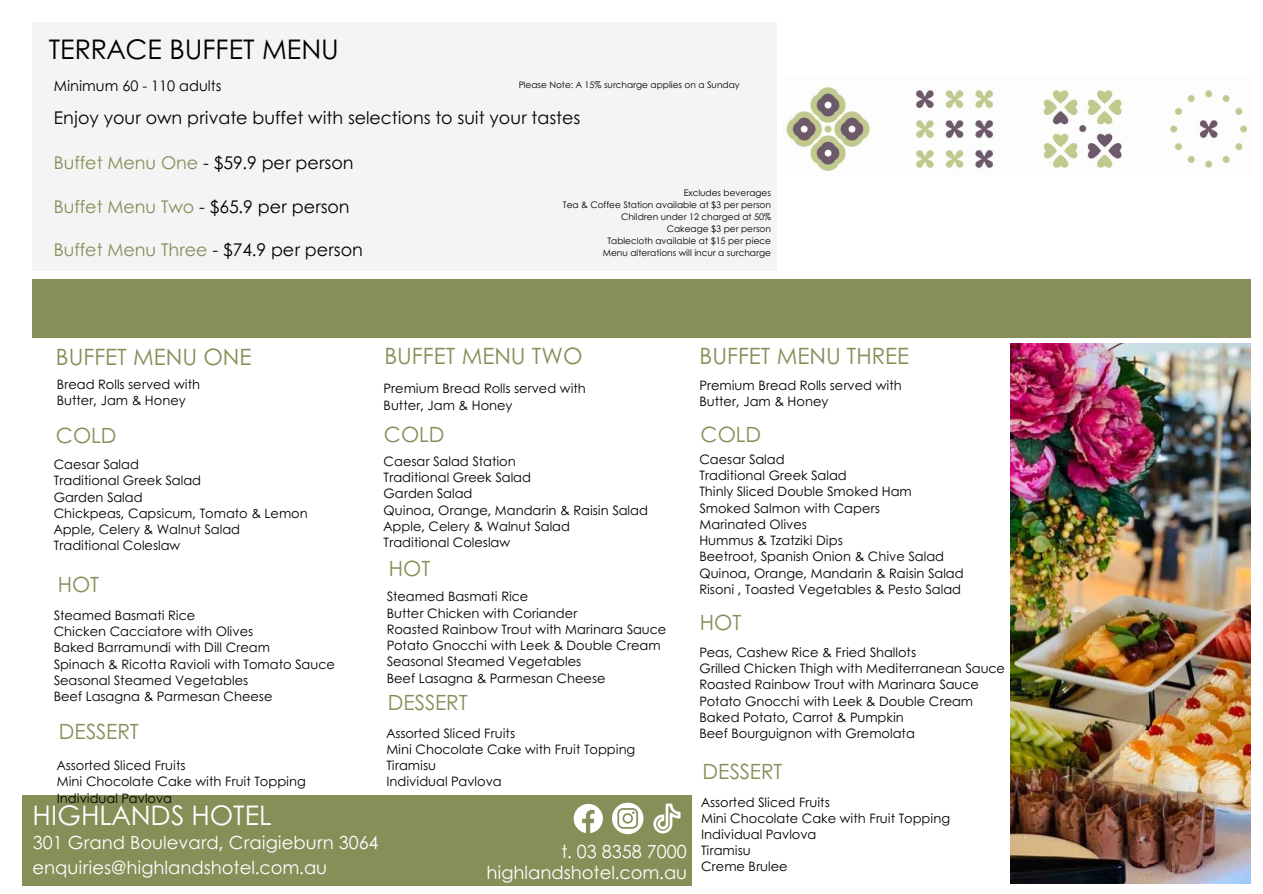
<style>
.page{position:relative;width:1263px;height:894px;background:#fff}
.page>*{position:absolute;margin:0;border:0;box-sizing:border-box;transform-origin:0 0}
.t1{font:27px "Century Gothic";color:#000}
.t2{font:27px "Century Gothic";color:#fff}
.t3{font:22.5px "Century Gothic";color:#878e58}
.t4{font:21px "Century Gothic";color:#878e58}
.t5{font:18px/25.3px "Century Gothic";color:#fff}
.t6{font:17.55px "Century Gothic";color:#000}
.t7{font:17.55px "Century Gothic";color:#878e58}
.t8{font:14.4px "Century Gothic";color:#000}
.t9{font:13.05px/16.2px "Century Gothic";color:#000}
.t10{font:9px/12px "Century Gothic";color:#000;text-align:right}
.s1{color:#878e58}
.s2{color:#000}
</style>
<div class="page">
<div style="left:32px;top:23px;width:745px;height:248px;background:#f4f4f4"></div>
<img style="left:785px;top:85px;width:463px;height:87px">
<div style="left:22px;top:794px;width:669px;height:91px;background:#878e58"></div>
<svg style="left:574px;top:803px;width:29px;height:29px"></svg>
<svg style="left:612px;top:802px;width:31px;height:31px"></svg>
<svg style="left:653px;top:803px;width:28px;height:30px"></svg>
<div style="left:32px;top:279px;width:1218px;height:58px;background:#878e58"></div>
<img style="left:1011px;top:343px;width:239px;height:540px">
<h1 class="t1" style="left:49px;top:29px;width:292px">TERRACE BUFFET MENU</h1>
<p class="t8" style="left:54px;top:75px;width:169px">Minimum 60 - 110 adults</p>
<p class="t10" style="left:519px;top:78px;width:222px">Please Note: A 15% surcharge applies on a Sunday</p>
<h3 class="t6" style="left:54px;top:105px;width:528px">Enjoy your own private buffet with selections to suit your tastes</h3>
<h3 class="t6" style="left:54px;top:149px;width:301px"><span class="s1">Buffet Menu One</span> - $59.9 per person</h3>
<h3 class="t6" style="left:54px;top:193px;width:297px"><span class="s1">Buffet Menu Two</span> - $65.9 per person</h3>
<h3 class="t7" style="left:54px;top:237px;width:311px">Buffet Menu Three <span class="s2">- $74.9 per person</span></h3>
<p class="t10" style="left:563px;top:186px;width:210px">Excludes beverages<br>Tea &amp; Coffee Station available at $3 per person<br>Children under 12 charged at 50%<br>Cakeage $3 per person<br>Tablecloth available at $15 per piece<br>Menu alterations will incur a surcharge</p>
<h2 class="t3" style="left:56px;top:339px;width:197px">BUFFET MENU ONE</h2>
<p class="t9" style="left:57px;top:375px;width:145px">Bread Rolls served with<br>Butter, Jam &amp; Honey</p>
<h3 class="t4" style="left:56px;top:419px;width:62px">COLD</h3>
<h2 class="t3" style="left:384px;top:338px;width:200px">BUFFET MENU TWO</h2>
<p class="t9" style="left:384px;top:380px;width:204px">Premium Bread Rolls served with<br>Butter, Jam &amp; Honey</p>
<h3 class="t4" style="left:384px;top:418px;width:62px">COLD</h3>
<h2 class="t3" style="left:699px;top:338px;width:211px">BUFFET MENU THREE</h2>
<p class="t9" style="left:699px;top:376px;width:204px">Premium Bread Rolls served with<br>Butter, Jam &amp; Honey</p>
<h3 class="t4" style="left:701px;top:418px;width:62px">COLD</h3>
<p class="t9" style="left:54px;top:455px;width:256px">Caesar Salad<br>Traditional Greek Salad<br>Garden Salad<br>Chickpeas, Capsicum, Tomato &amp; Lemon<br>Apple, Celery &amp; Walnut Salad<br>Traditional Coleslaw</p>
<h3 class="t4" style="left:58px;top:568px;width:43px">HOT</h3>
<p class="t9" style="left:54px;top:606px;width:283px">Steamed Basmati Rice<br>Chicken Cacciatore with Olives<br>Baked Barramundi with Dill Cream<br>Spinach &amp; Ricotta Ravioli with Tomato Sauce<br>Seasonal Steamed Vegetables<br>Beef Lasagna &amp; Parmesan Cheese</p>
<h3 class="t4" style="left:59px;top:715px;width:81px">DESSERT</h3>
<p class="t9" style="left:57px;top:756px;width:251px">Assorted Sliced Fruits<br>Mini Chocolate Cake with Fruit Topping<br>Individual Pavlova</p>
<p class="t9" style="left:384px;top:452px;width:266px">Caesar Salad Station<br>Traditional Greek Salad<br>Garden Salad<br>Quinoa, Orange, Mandarin &amp; Raisin Salad<br>Apple, Celery &amp; Walnut Salad<br>Traditional Coleslaw</p>
<h3 class="t4" style="left:389px;top:552px;width:43px">HOT</h3>
<p class="t9" style="left:387px;top:588px;width:281px">Steamed Basmati Rice<br>Butter Chicken with Coriander<br>Roasted Rainbow Trout with Marinara Sauce<br>Potato Gnocchi with Leek &amp; Double Cream<br>Seasonal Steamed Vegetables<br>Beef Lasagna &amp; Parmesan Cheese</p>
<h3 class="t4" style="left:388px;top:686px;width:81px">DESSERT</h3>
<p class="t9" style="left:386px;top:724px;width:251px">Assorted Sliced Fruits<br>Mini Chocolate Cake with Fruit Topping<br>Tiramisu<br>Individual Pavlova</p>
<h1 class="t2" style="left:32px;top:794px;width:241px">HIGHLANDS HOTEL</h1>
<h3 class="t5" style="left:33px;top:828px;width:348px">301 Grand Boulevard, Craigieburn 3064 enquiries@highlandshotel.com.au</h3>
<h3 class="t5" style="left:486px;top:839px;width:202px;line-height:21px;text-align:right">t. 03 8358 7000 highlandshotel.com.au</h3>
<p class="t9" style="left:699px;top:450px;width:266px">Caesar Salad<br>Traditional Greek Salad<br>Thinly Sliced Double Smoked Ham<br>Smoked Salmon with Capers<br>Marinated Olives<br>Hummus &amp; Tzatziki Dips<br>Beetroot, Spanish Onion &amp; Chive Salad<br>Quinoa, Orange, Mandarin &amp; Raisin Salad<br>Risoni , Toasted Vegetables &amp; Pesto Salad</p>
<h3 class="t4" style="left:700px;top:605px;width:43px">HOT</h3>
<p class="t9" style="left:699px;top:643px;width:307px">Peas, Cashew Rice &amp; Fried Shallots<br>Grilled Chicken Thigh with Mediterranean Sauce Roasted Rainbow Trout with Marinara Sauce Potato Gnocchi with Leek &amp; Double Cream Baked Potato, Carrot &amp; Pumpkin<br>Beef Bourguignon with Gremolata</p>
<h3 class="t4" style="left:702px;top:755px;width:81px">DESSERT</h3>
<p class="t9" style="left:701px;top:792px;width:251px">Assorted Sliced Fruits<br>Mini Chocolate Cake with Fruit Topping<br>Individual Pavlova<br>Tiramisu<br>Creme Brulee</p>
</div>
